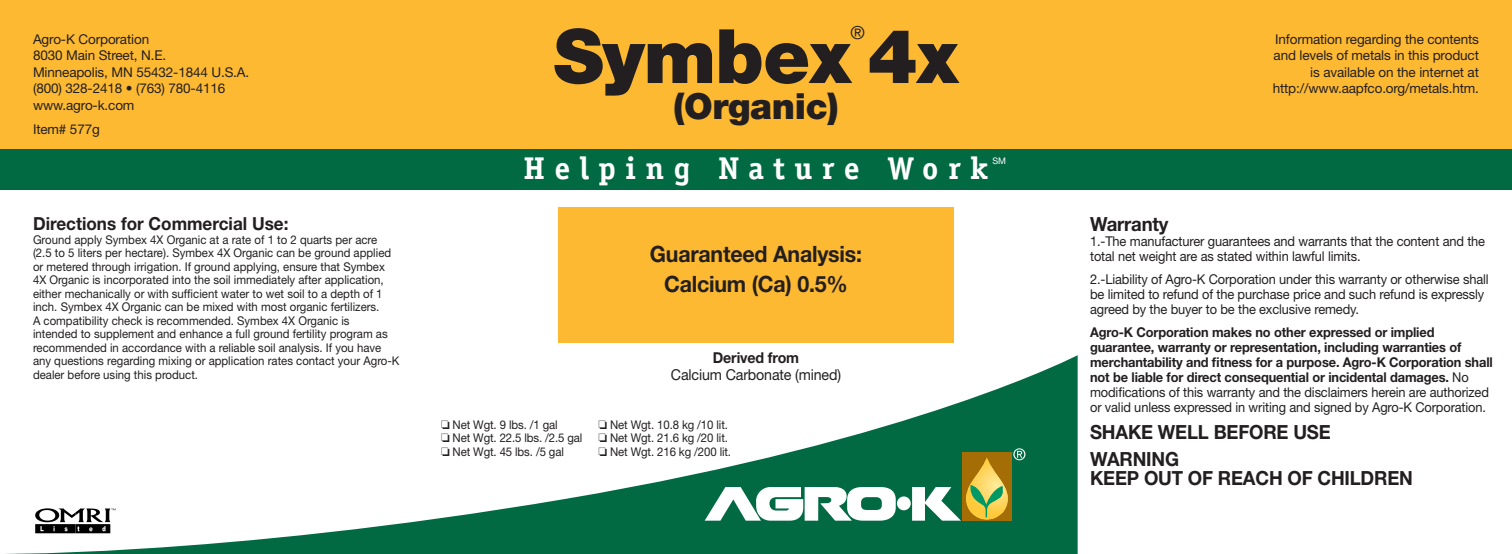
<style>
.page{position:relative;width:1512px;height:554px;background:#fff}
.page>*{position:absolute;margin:0;border:0;box-sizing:border-box;transform-origin:0 0}
.t1{font:900 75px "Helvetica Neue";letter-spacing:-.01em;color:#231f20}
.t2{font:900 36px "Helvetica Neue";letter-spacing:-.01em;color:#231f20}
.helping_nature_work{font:700 31.5px "Officina Serif";letter-spacing:.3em;color:#fff}
.directions_body{font:700 22.5px "Helvetica Neue";letter-spacing:-.01em;color:#231f20;scale:.95 1}
.warnings{font:700 19.5px/19.5px "Helvetica Neue";letter-spacing:-.01em;color:#231f20;scale:.95 1}
.directions_heads{font:700 19.5px "Helvetica Neue";letter-spacing:-.01em;color:#231f20;scale:.95 1}
.directions_heads-2{font:700 18px "Helvetica Neue";color:#231f20;scale:.95 1}
.t3{font:18px "Helvetica Neue";color:#231f20}
.ingredients{font:15px "Helvetica Neue";letter-spacing:-.01em;color:#231f20;scale:.95 1}
.derived_from{font:700 15px "Helvetica Neue";letter-spacing:-.01em;color:#231f20;scale:.95 1}
.directions_body-2{font:700 13.5px/15px "Helvetica Neue";letter-spacing:-.01em;color:#231f20;scale:.95 1}
.directions_body-3{font:13.5px/15px "Helvetica Neue";letter-spacing:-.01em;color:#231f20;scale:.95 1}
.metals_internet{font:13.5px/16.5px "Helvetica Neue";letter-spacing:-.01em;color:#231f20;text-align:right}
.address_slug{font:13.5px/16.5px "Helvetica Neue";letter-spacing:-.01em;color:#231f20}
.directions_body-4{font:12px/13.5px "Helvetica Neue";color:#231f20;scale:.95 1}
.weight{font:12px "Helvetica Neue";letter-spacing:-.01em;color:#231f20;scale:.95 1}
.t4{font:9px "Helvetica Neue";color:#fff}
.s1{font-weight:400}
</style>
<div class="page">
<div style="left:0;top:0;width:1512px;height:152px;background:#fdb931"></div>
<div style="left:0;top:149px;width:1512px;height:40px;background:#026a43"></div>
<svg style="left:5px;top:355px;width:1073px;height:199px"></svg>
<div style="left:558px;top:207px;width:396px;height:135px;background:#fdb931"></div>
<div style="left:897px;top:496px;width:14px;height:14px;background:#fff;border-radius:50%"></div>
<svg style="left:705px;top:487px;width:191px;height:33px"></svg>
<svg style="left:912px;top:448px;width:113px;height:72px;background:#6f9153"></svg>
<svg style="left:35px;top:508px;width:81px;height:25px"></svg>
<p class="address_slug" style="left:33px;top:30px;width:218px">Agro-K Corporation<br>8030 Main Street, N.E.<br>Minneapolis, MN 55432-1844 U.S.A. (800) 328-2418 • (763) 780-4116 www.agro-k.com</p>
<p class="address_slug" style="left:33px;top:120px;width:68px">Item# 577g</p>
<p class="directions_heads-2" style="left:33px;top:213px;width:270px">Directions for Commercial Use:</p>
<p class="directions_body-4" style="left:33px;top:232px;width:387px">Ground apply Symbex 4X Organic at a rate of 1 to 2 quarts per acre<br>(2.5 to 5 liters per hectare). Symbex 4X Organic can be ground applied or metered through irrigation. If ground applying, ensure that Symbex 4X Organic is incorporated into the soil immediately after application, either mechanically or with sufficient water to wet soil to a depth of 1 inch. Symbex 4X Organic can be mixed with most organic fertilizers.<br>A compatibility check is recommended. Symbex 4X Organic is<br>intended to supplement and enhance a full ground fertility program as recommended in accordance with a reliable soil analysis. If you have any questions regarding mixing or application rates contact your Agro-K dealer before using this product.</p>
<p class="t3" style="left:851px;top:22px;width:16px">®</p>
<p class="t1" style="left:554px;top:11px;width:406px">Symbex 4x</p>
<p class="t2" style="left:673px;top:85px;width:167px">(Organic)</p>
<p class="helping_nature_work" style="left:524px;top:149px;width:466px">Helping Nature Work</p>
<p class="t4" style="left:992px;top:155px;width:15px">SM</p>
<p class="directions_body" style="left:650px;top:240px;width:225px">Guaranteed Analysis:</p>
<p class="directions_body" style="left:664px;top:270px;width:195px">Calcium (Ca) 0.5%</p>
<p class="derived_from" style="left:713px;top:348px;width:92px">Derived from</p>
<p class="ingredients" style="left:671px;top:365px;width:181px">Calcium Carbonate (mined)</p>
<p class="weight" style="left:441px;top:417px;width:124px">□ Net Wgt. 9 lbs. /1 gal</p>
<p class="weight" style="left:598px;top:417px;width:138px">□ Net Wgt. 10.8 kg /10 lit.</p>
<p class="weight" style="left:441px;top:430px;width:150px">□ Net Wgt. 22.5 lbs. /2.5 gal</p>
<p class="weight" style="left:598px;top:430px;width:138px">□ Net Wgt. 21.6 kg /20 lit.</p>
<p class="weight" style="left:441px;top:444px;width:131px">□ Net Wgt. 45 lbs. /5 gal</p>
<p class="weight" style="left:598px;top:444px;width:141px">□ Net Wgt. 216 kg /200 lit.</p>
<p class="metals_internet" style="left:1273px;top:30px;width:208px">Information regarding the contents and levels of metals in this product is available on the internet at http://www.aapfco.org/metals.htm.</p>
<p class="directions_heads" style="left:1090px;top:212px;width:84px">Warranty</p>
<p class="directions_body-3" style="left:1090px;top:234px;width:417px">1.-The manufacturer guarantees and warrants that the content and the total net weight are as stated within lawful limits.</p>
<p class="directions_body-3" style="left:1090px;top:271px;width:421px">2.-Liability of Agro-K Corporation under this warranty or otherwise shall be limited to refund of the purchase price and such refund is expressly agreed by the buyer to be the exclusive remedy.</p>
<p class="directions_body-2" style="left:1090px;top:324px;width:425px">Agro-K Corporation makes no other expressed or implied guarantee, warranty or representation, including warranties of merchantability and fitness for a purpose. Agro-K Corporation shall not be liable for direct consequential or incidental damages. <span class="s1">No modifications of this warranty and the disclaimers herein are authorized or valid unless expressed in writing and signed by Agro-K Corporation.</span></p>
<p class="warnings" style="left:1090px;top:421px;width:255px">SHAKE WELL BEFORE USE</p>
<p class="warnings" style="left:1090px;top:448px;width:339px">Warning<br>KEEP OUT OF REACH OF CHILDREN</p>
</div>
